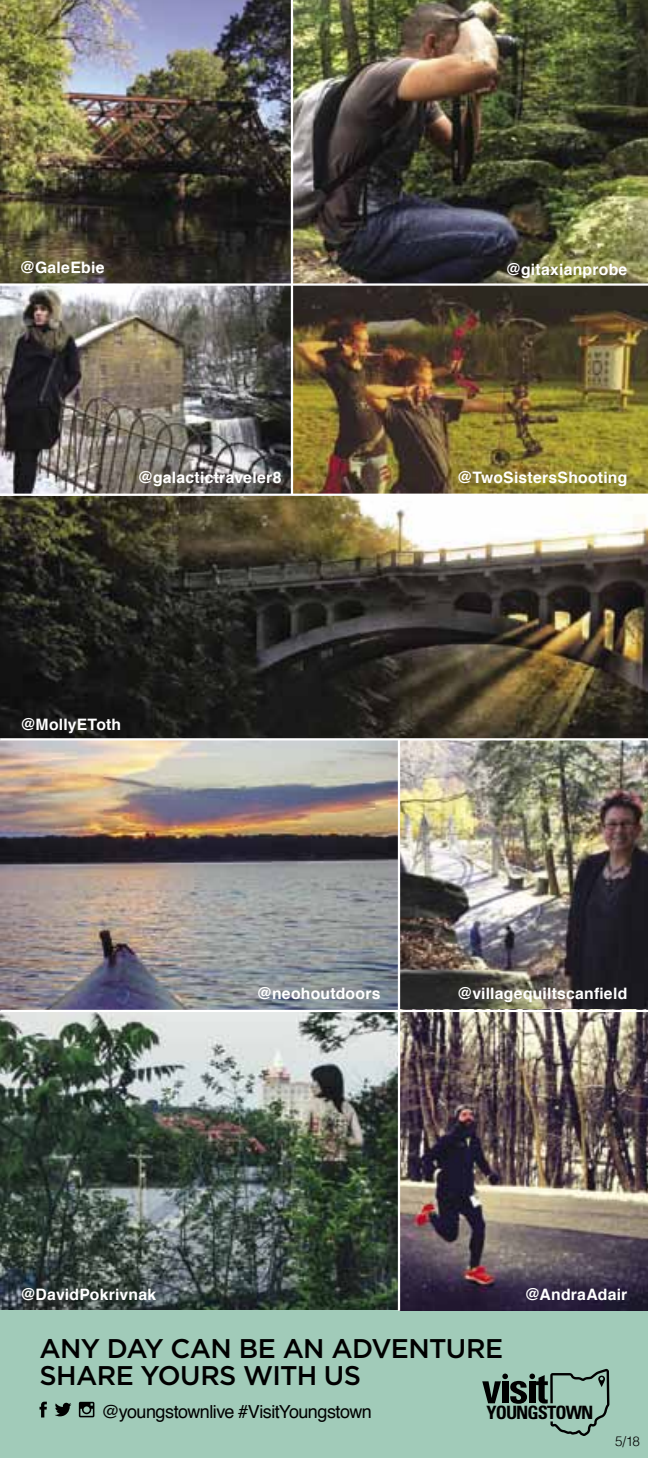
<style>
.page{position:relative;width:648px;height:1458px;background:#fff}
.page>*{position:absolute;margin:0;border:0;box-sizing:border-box;transform-origin:0 0}
.t1{font:500 27px "Gotham";letter-spacing:-.025em;color:#000}
.t2{font:700 condensed 18.45px "Univers";letter-spacing:-.05em;color:#000}
.t3{font:18px "Helvetica";letter-spacing:-.03em;color:#000}
.t4{font:700 15.75px "Helvetica";letter-spacing:.015em;color:#fff}
.t5{font:300 13.5px "Helvetica";color:#000}
</style>
<div class="page">
<img style="left:0;top:740px;width:398px;height:270px">
<img style="left:0;top:496px;width:648px;height:242px">
<img style="left:293px;top:0;width:355px;height:283px">
<img style="left:400px;top:740px;width:248px;height:571px">
<img style="left:0;top:0;width:291px;height:494px">
<img style="left:293px;top:286px;width:355px;height:208px">
<img style="left:0;top:1012px;width:398px;height:299px">
<div style="left:0;top:1311px;width:648px;height:147px;background:#a1cbb9"></div>
<hr style="left:0;top:283px;width:648px;height:3px;background:#fff">
<svg style="left:482px;top:1369px;width:127px;height:67px"></svg>
<svg style="left:40px;top:1402px;width:7px;height:15px"></svg>
<svg style="left:55px;top:1403px;width:16px;height:13px"></svg>
<svg style="left:79px;top:1402px;width:15px;height:15px"></svg>
<hr style="left:0;top:1010px;width:648px;height:2px;background:#fff">
<p class="t4" style="left:20px;top:254px;width:86px">@GaleEbie</p>
<p class="t4" style="left:138px;top:465px;width:145px">@galactictraveler8</p>
<p class="t4" style="left:20px;top:711px;width:102px">@MollyEToth</p>
<p class="t4" style="left:506px;top:257px;width:123px">@gitaxianprobe</p>
<p class="t4" style="left:457px;top:464px;width:172px">@TwoSistersShooting</p>
<p class="t4" style="left:257px;top:981px;width:125px">@neohoutdoors</p>
<p class="t4" style="left:457px;top:981px;width:172px">@villagequiltscanfield</p>
<p class="t4" style="left:20px;top:1282px;width:137px">@DavidPokrivnak</p>
<p class="t4" style="left:525px;top:1282px;width:104px">@AndraAdair</p>
<h1 class="t1" style="left:40px;top:1333px;width:352px">ANY DAY CAN BE AN ADVENTU</h1>
<h1 class="t1" style="left:466px;top:1333px;width:35px">RE</h1>
<h1 class="t1" style="left:39px;top:1360px;width:122px">SHARE YOU</h1>
<h1 class="t1" style="left:200px;top:1360px;width:62px">RS WIT</h1>
<h1 class="t1" style="left:297px;top:1360px;width:46px">H US</h1>
<p class="t3" style="left:101px;top:1397px;width:272px">@youngstownlive #VisitYoungstown</p>
<p class="t2" style="left:486px;top:1401px;width:109px">YOUNGSTOWN</p>
<p class="t5" style="left:615px;top:1429px;width:26px">5/18</p>
</div>
